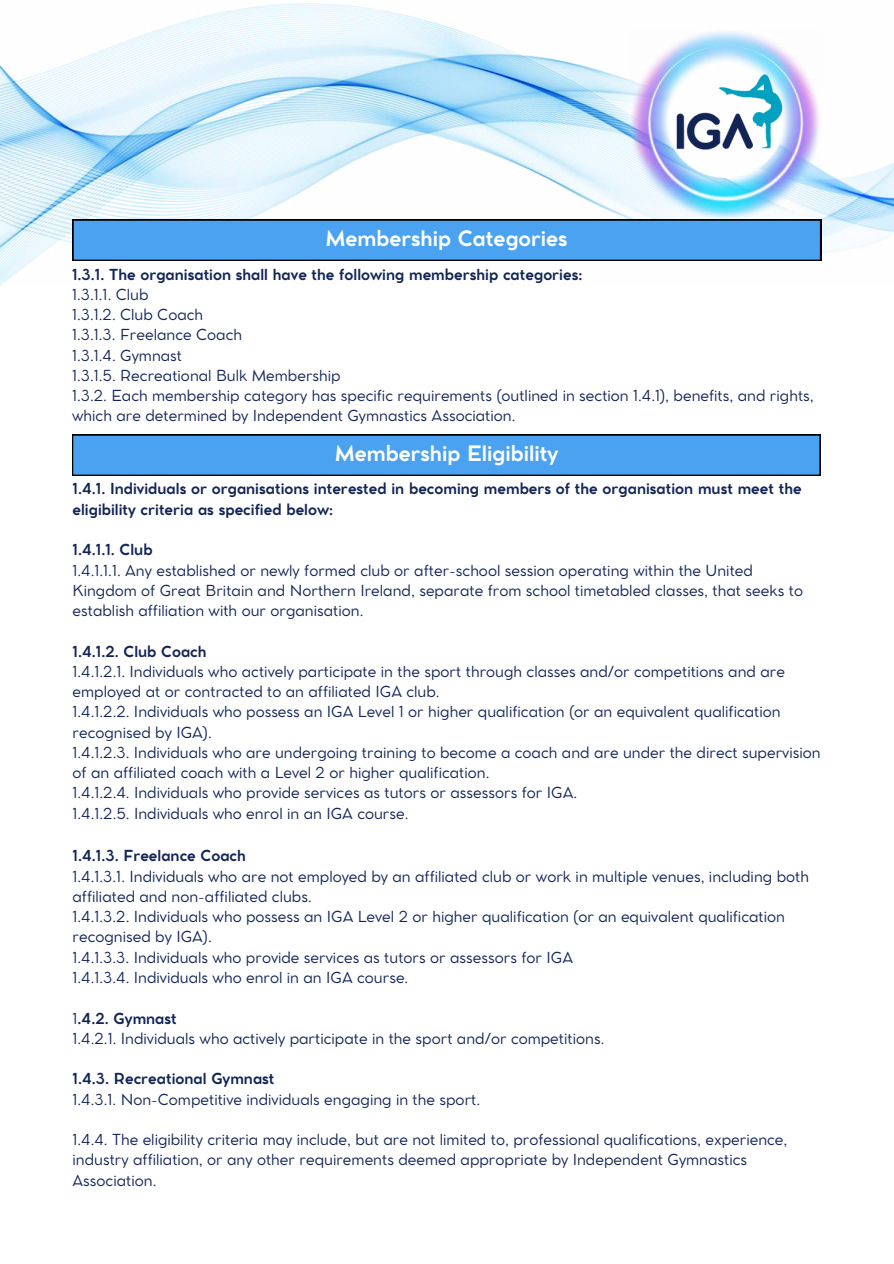
<style>
.page{position:relative;width:894px;height:1264px;background:#fff}
.page>*{position:absolute;margin:0;border:0;box-sizing:border-box;transform-origin:0 0}
.t1{font:700 21px "Cocomat Pro";color:#fff}
.t2{font:15px/20.2px "Cocomat Pro";color:#132555}
.t3{font:700 15px/20.2px "Cocomat Pro";color:#132555}
.s1{font-weight:700}
</style>
<div class="page">
<img style="left:0;top:4px;width:893px;height:281px">
<img style="left:630px;top:30px;width:190px;height:188px">
<svg style="left:73px;top:220px;width:747px;height:41px;background:#4699e3"></svg>
<div style="left:72px;top:434px;width:748px;height:42px;background:#000"></div>
<div style="left:73px;top:435px;width:747px;height:40px;background:#4ba2f0"></div>
<h1 class="t1" style="left:326px;top:224px;width:243px">Membership Categories</h1>
<p class="t3" style="left:72px;top:264px;width:511px">1.3.1. The organisation shall have the following membership categories:</p>
<p class="t2" style="left:72px;top:284px;width:743px">1.3.1.1. Club<br>1.3.1.2. Club Coach<br>1.3.1.3. Freelance Coach<br>1.3.1.4. Gymnast<br>1.3.1.5. Recreational Bulk Membership<br>1.3.2. Each membership category has specific requirements (outlined in section 1.4.1), benefits, and rights, which are determined by Independent Gymnastics Association.</p>
<h1 class="t1" style="left:335px;top:439px;width:224px">Membership Eligibility</h1>
<p class="t3" style="left:72px;top:479px;width:730px">1.4.1. Individuals or organisations interested in becoming members of the organisation must meet the eligibility criteria as specified below:</p>
<p class="t3" style="left:72px;top:539px;width:81px">1.4.1.1. Club</p>
<p class="t2" style="left:72px;top:559px;width:731px">1.4.1.1.1. Any established or newly formed club or after-school session operating within the United<br>Kingdom of Great Britain and Northern Ireland, separate from school timetabled classes, that seeks to establish affiliation with our organisation.</p>
<p class="t3" style="left:72px;top:641px;width:136px">1.4.1.2. Club Coach</p>
<p class="t2" style="left:72px;top:661px;width:749px">1.4.1.2.1. Individuals who actively participate in the sport through classes and/or competitions and are employed at or contracted to an affiliated IGA club.<br>1.4.1.2.2. Individuals who possess an IGA Level 1 or higher qualification (or an equivalent qualification recognised by IGA).<br>1.4.1.2.3. Individuals who are undergoing training to become a coach and are under the direct supervision of an affiliated coach with a Level 2 or higher qualification.<br>1.4.1.2.4. Individuals who provide services as tutors or assessors for IGA.<br>1.4.1.2.5. Individuals who enrol in an IGA course.</p>
<p class="t3" style="left:72px;top:845px;width:175px">1.4.1.3. Freelance Coach</p>
<p class="t2" style="left:72px;top:865px;width:737px">1.4.1.3.1. Individuals who are not employed by an affiliated club or work in multiple venues, including both affiliated and non-affiliated clubs.<br>1.4.1.3.2. Individuals who possess an IGA Level 2 or higher qualification (or an equivalent qualification recognised by IGA).<br>1.4.1.3.3. Individuals who provide services as tutors or assessors for IGA<br>1.4.1.3.4. Individuals who enrol in an IGA course.</p>
<p class="t2" style="left:72px;top:1007px;width:533px">1<span class="s1">.4.2. Gymnast<br></span>1.4.2.1. Individuals who actively participate in the sport and/or competitions.</p>
<p class="t3" style="left:72px;top:1068px;width:203px">1.4.3. Recreational Gymnast</p>
<p class="t2" style="left:72px;top:1088px;width:409px">1.4.3.1. Non-Competitive individuals engaging in the sport.</p>
<p class="t2" style="left:72px;top:1129px;width:716px">1.4.4. The eligibility criteria may include, but are not limited to, professional qualifications, experience, industry affiliation, or any other requirements deemed appropriate by Independent Gymnastics<br>Association.</p>
</div>
